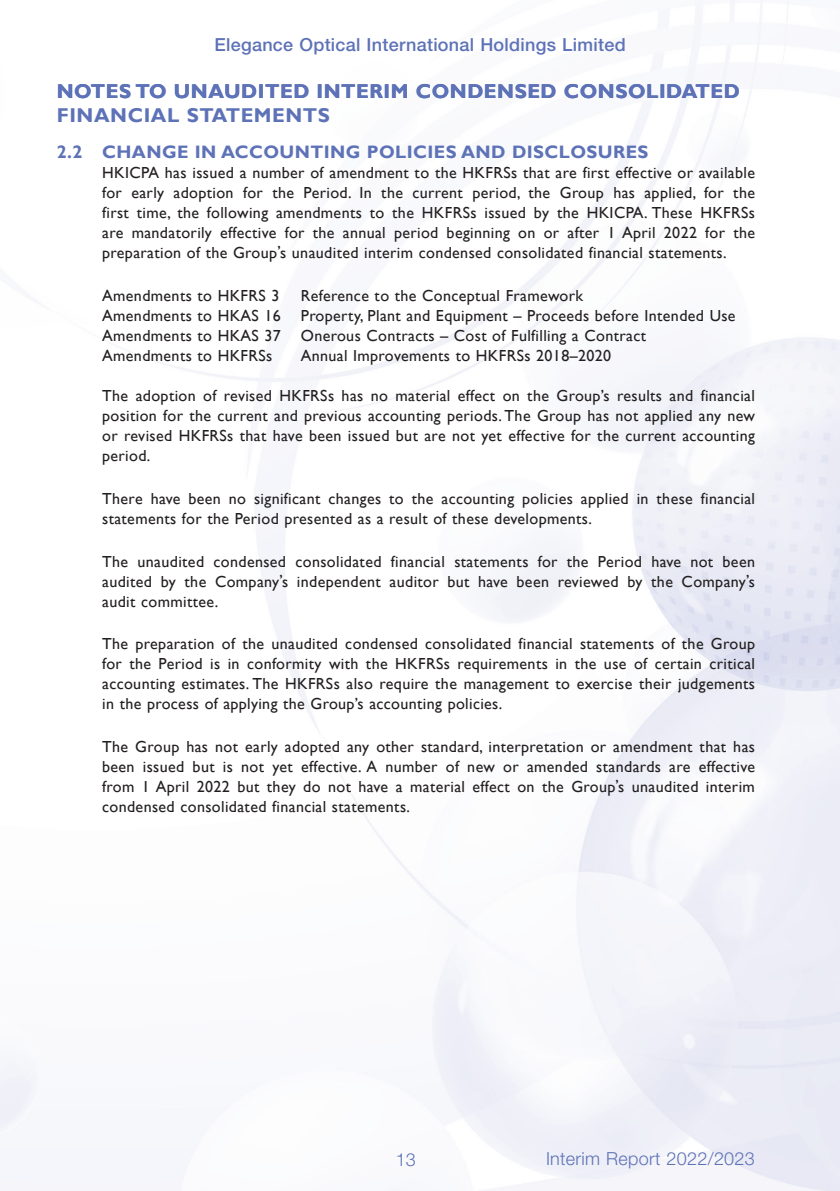
<style>
.page{position:relative;width:840px;height:1191px;background:#fff}
.page>*{position:absolute;margin:0;border:0;box-sizing:border-box;transform-origin:0 0}
.t1{font:700 20px/24px "Gill Sans";letter-spacing:.03em;color:#5d72b7}
.t2{font:500 18px "Helvetica Neue LT Std";letter-spacing:.015em;color:#5d72b7}
.t3{font:700 18px "Gill Sans";letter-spacing:.025em;color:#5d72b7}
.t4{font:300 18px "Helvetica Neue LT Std";letter-spacing:.015em;color:#5d72b7}
.t5{font:16px/20px "Gill Sans";letter-spacing:.025em;color:#231f20;text-align:justify}
</style>
<div class="page">
<p class="t2" style="left:214px;top:34px;width:412px">Elegance Optical International Holdings Limited</p>
<p class="t1" style="left:57px;top:80px;width:684px">NOTES TO UNAUDITED INTERIM CONDENSED CONSOLIDATED<br>FINANCIAL STATEMENTS</p>
<p class="t3" style="left:57px;top:141px;width:593px">2.2 CHANGE IN ACCOUNTING POLICIES AND DISCLOSURES</p>
<p class="t5" style="left:102px;top:163px;width:654px">HKICPA has issued a number of amendment to the HKFRSs that are first effective or available for early adoption for the Period. In the current period, the Group has applied, for the first time, the following amendments to the HKFRSs issued by the HKICPA. These HKFRSs are mandatorily effective for the annual period beginning on or after 1 April 2022 for the preparation of the Group’s unaudited interim condensed consolidated financial statements.</p>
<p class="t5" style="left:102px;top:285px;width:179px">Amendments to HKFRS 3</p>
<p class="t5" style="left:102px;top:285px;width:634px;text-align:left;text-indent:198px">Reference to the Conceptual Framework<br>Amendments to HKAS 16 Property, Plant and Equipment – Proceeds before Intended Use Amendments to HKAS 37 Onerous Contracts – Cost of Fulfilling a Contract Amendments to HKFRSs</p>
<p class="t5" style="left:300px;top:345px;width:312px">Annual Improvements to HKFRSs 2018–2020</p>
<p class="t5" style="left:102px;top:386px;width:654px">The adoption of revised HKFRSs has no material effect on the Group’s results and financial position for the current and previous accounting periods. The Group has not applied any new or revised HKFRSs that have been issued but are not yet effective for the current accounting period.</p>
<p class="t5" style="left:102px;top:489px;width:654px">There have been no significant changes to the accounting policies applied in these financial statements for the Period presented as a result of these developments.</p>
<p class="t5" style="left:102px;top:551px;width:654px">The unaudited condensed consolidated financial statements for the Period have not been audited by the Company’s independent auditor but have been reviewed by the Company’s audit committee.</p>
<p class="t5" style="left:102px;top:634px;width:654px">The preparation of the unaudited condensed consolidated financial statements of the Group for the Period is in conformity with the HKFRSs requirements in the use of certain critical accounting estimates. The HKFRSs also require the management to exercise their judgements in the process of applying the Group’s accounting policies.</p>
<p class="t5" style="left:102px;top:737px;width:654px">The Group has not early adopted any other standard, interpretation or amendment that has been issued but is not yet effective. A number of new or amended standards are effective from 1 April 2022 but they do not have a material effect on the Group’s unaudited interim condensed consolidated financial statements.</p>
<p class="t4" style="left:395px;top:1148px;width:22px">13</p>
<p class="t4" style="left:545px;top:1147px;width:210px">Interim Report 2022/2023</p>
</div>
